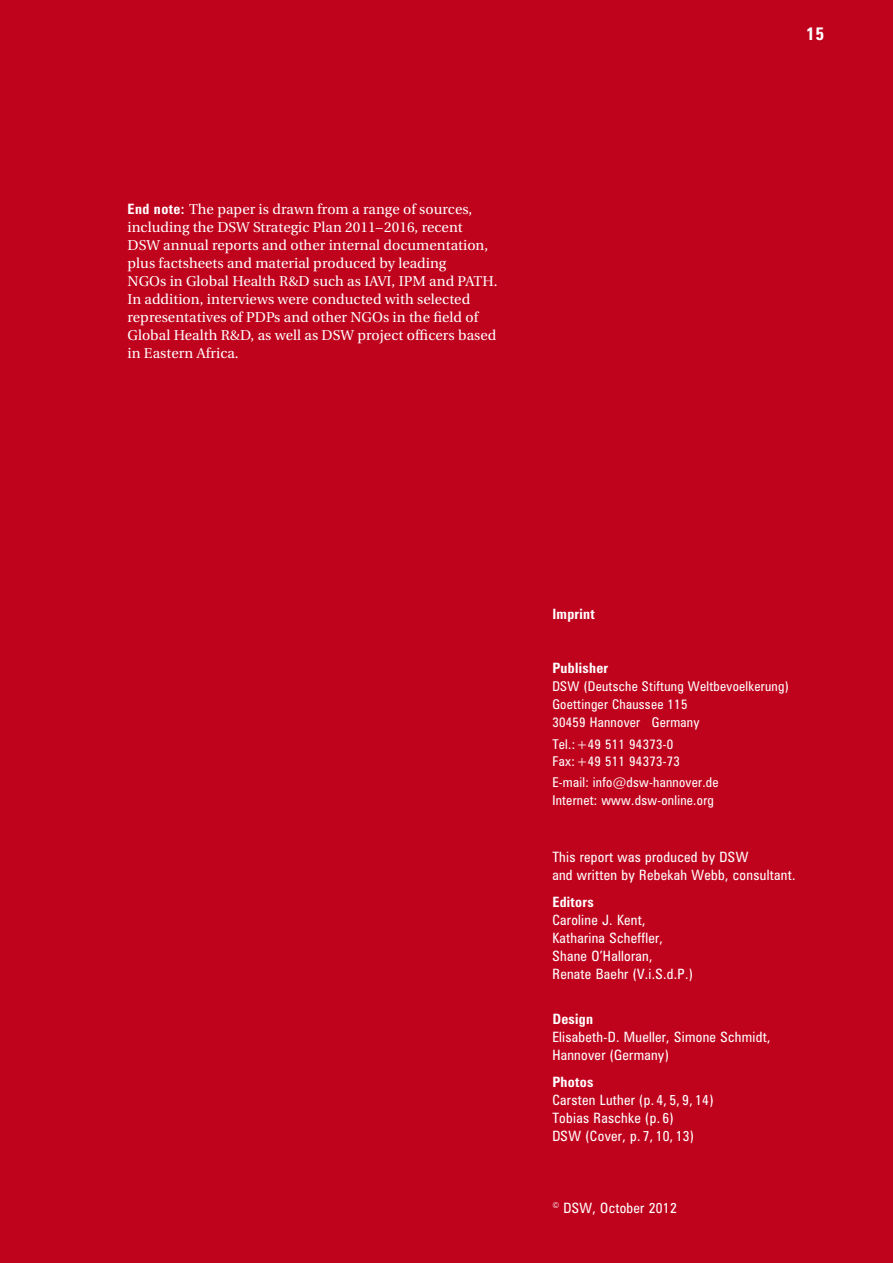
<style>
.page{position:relative;width:893px;height:1263px;background:#fff}
.page>*{position:absolute;margin:0;border:0;box-sizing:border-box;transform-origin:0 0}
.t1{font:700 condensed 18px "Zurich BT";color:#fff}
.t2{font:14.25px/18px "Utopia";letter-spacing:.005em;color:#fff}
.t3{font:condensed 14.25px/18px "Zurich BT";letter-spacing:.02em;color:#fff}
.t4{font:700 condensed 14.25px "Zurich BT";letter-spacing:.02em;color:#fff}
.t5{font:condensed 13.5px/18px "Zurich BT";letter-spacing:.02em;color:#fff}
.s1{font-family:"Zurich BT";font-weight:700;font-stretch:condensed}
</style>
<div class="page">
<div style="left:0;top:0;width:893px;height:60px;background:#c0031d"></div>
<div style="left:0;top:60px;width:893px;height:1203px;background:#c0031d"></div>
<p class="t2" style="left:128px;top:200px;width:372px"><span class="s1">End note:</span> The paper is drawn from a range of sources, including the DSW Strategic Plan 2011–2016, recent DSW annual reports and other internal documentation, plus factsheets and material produced by leading<br>NGOs in Global Health R&amp;D such as IAVI, IPM and PATH.<br>In addition, interviews were conducted with selected representatives of PDPs and other NGOs in the field of Global Health R&amp;D, as well as DSW project officers based in Eastern Africa.</p>
<p class="t1" style="left:806px;top:22px;width:20px">15</p>
<p class="t4" style="left:552px;top:605px;width:44px">Imprint</p>
<p class="t4" style="left:552px;top:659px;width:57px">Publisher</p>
<p class="t5" style="left:552px;top:677px;width:238px">DSW (Deutsche Stiftung Weltbevoelkerung)<br>Goettinger Chaussee 115<br>30459 Hannover Germany</p>
<p class="t5" style="left:552px;top:736px;width:129px;line-height:16.5px">Tel.:+49 511 94373-0<br>Fax:+49 511 94373-73</p>
<p class="t5" style="left:552px;top:773px;width:168px">E-mail: info@dsw-hannover.de<br>Internet: www.dsw-online.org</p>
<p class="t3" style="left:552px;top:847px;width:245px">This report was produced by DSW<br>and written by Rebekah Webb, consultant.</p>
<p class="t4" style="left:552px;top:893px;width:43px">Editors</p>
<p class="t3" style="left:552px;top:910px;width:142px">Caroline J. Kent,<br>Katharina Scheffler,<br>Shane O’Halloran,<br>Renate Baehr (V.i.S.d.P.)</p>
<p class="t4" style="left:552px;top:1010px;width:42px">Design</p>
<p class="t3" style="left:552px;top:1027px;width:220px">Elisabeth-D. Mueller, Simone Schmidt,<br>Hannover (Germany)</p>
<p class="t4" style="left:552px;top:1073px;width:43px">Photos</p>
<p class="t3" style="left:552px;top:1090px;width:163px">Carsten Luther (p. 4, 5, 9, 14)<br>Tobias Raschke (p. 6)<br>DSW (Cover, p. 7, 10, 13)</p>
<p class="t3" style="left:552px;top:1199px;width:126px"><sup>©</sup> DSW, October 2012</p>
</div>
